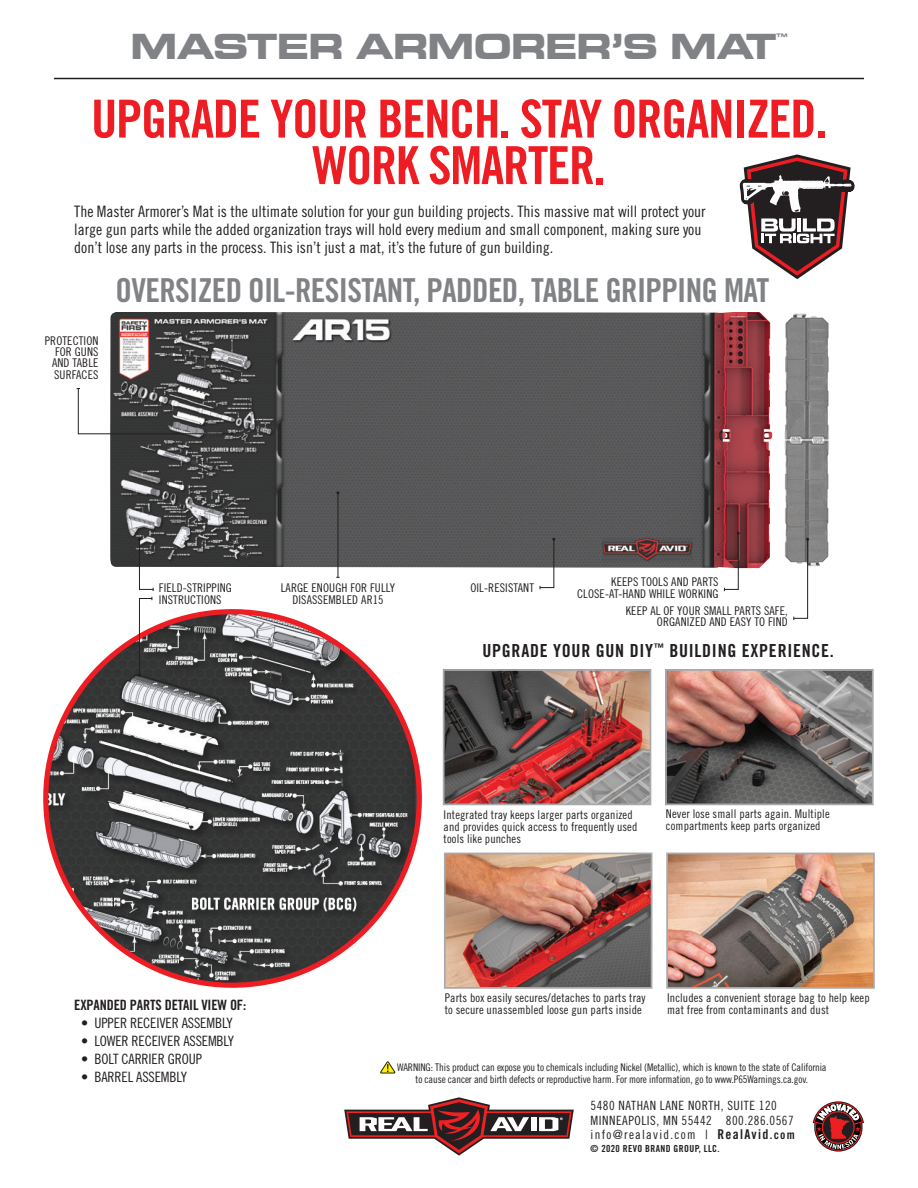
<style>
.page{position:relative;width:918px;height:1188px;background:#fff}
.page>*{position:absolute;margin:0;border:0;box-sizing:border-box;transform-origin:0 0}
.t1{font:52.5px/46.5px "Trade Gothic LT Std Bd Cn 20";letter-spacing:-.025em;color:#ee1d23;text-align:center}
.t2{font:700 36px "Eddmond";letter-spacing:-.02em;color:#808285}
.t3{font:33px "Trade Gothic LT Std Bd Cn 20";letter-spacing:-.02em;color:#808285}
.t4{font:18px "Trade Gothic LT Std Bd Cn 20";letter-spacing:.04em;color:#231f20}
.t5{font:15.75px/18px "Trade Gothic LT Std Cn 18";color:#231f20}
.t6{font:14.25px "Trade Gothic LT Std Cn 18";letter-spacing:-.01em;color:#231f20}
.t7{font:14.25px "Trade Gothic LT Std Bd Cn 20";letter-spacing:-.01em;color:#231f20}
.t8{font:12.75px/14.5px "Trade Gothic LT Std Cn 18";letter-spacing:.04em;color:#231f20}
.t9{font:12px/11.2px "Trade Gothic LT Std Cn 18";letter-spacing:.01em;color:#231f20}
.t10{font:10.5px/11.2px "Trade Gothic LT Std Cn 18";letter-spacing:-.01em;color:#231f20;text-align:center}
.t11{font:700 10.5px "Eddmond";color:#808285}
.t12{font:9.75px "Trade Gothic LT Std Bd Cn 20";letter-spacing:.04em;color:#231f20}
.s1{font-family:"Trade Gothic LT Std Bd Cn 20";font-size:13.5px}
.s2{font-family:"Trade Gothic LT Std Bd Cn 20";font-size:12px}
</style>
<div class="page">
<img style="left:110px;top:312px;width:719px;height:256px">
<hr style="left:54px;top:78px;width:810px;height:1px;background:#231f20">
<svg style="left:739px;top:154px;width:116px;height:125px"></svg>
<svg style="left:43px;top:609px;width:379px;height:379px"></svg>
<img style="left:446px;top:672px;width:202px;height:130px">
<div style="left:443px;top:669px;width:208px;height:136px;border:2px solid #a8a9ad"></div>
<img style="left:668px;top:672px;width:203px;height:130px">
<div style="left:665px;top:669px;width:209px;height:136px;border:2px solid #a8a9ad"></div>
<img style="left:669px;top:856px;width:203px;height:130px">
<div style="left:666px;top:853px;width:209px;height:136px;border:2px solid #a8a9ad"></div>
<img style="left:447px;top:856px;width:202px;height:130px">
<div style="left:444px;top:853px;width:208px;height:136px;border:2px solid #a8a9ad"></div>
<svg style="left:344px;top:1097px;width:230px;height:59px"></svg>
<svg style="left:813px;top:1101px;width:51px;height:51px"></svg>
<svg style="left:380px;top:1061px;width:16px;height:13px"></svg>
<svg style="left:138px;top:538px;width:16px;height:53px"></svg>
<svg style="left:724px;top:532px;width:16px;height:59px"></svg>
<svg style="left:793px;top:538px;width:16px;height:82px"></svg>
<svg style="left:77px;top:388px;width:156px;height:47px"></svg>
<svg style="left:539px;top:538px;width:16px;height:51px"></svg>
<hr style="left:338px;top:493px;width:1px;height:84px;background:#231f20">
<svg style="left:138px;top:597px;width:15px;height:80px"></svg>
<h2 class="t2" style="left:130px;top:22px;width:648px">MASTER ARMORER’S MAT</h2>
<p class="t11" style="left:776px;top:31px;width:13px">™</p>
<h1 class="t1" style="left:91px;top:95px;width:737px">UPGRADE YOUR BENCH. STAY ORGANIZED.<br>WORK SMARTER.</h1>
<p class="t5" style="left:74px;top:203px;width:633px">The Master Armorer’s Mat is the ultimate solution for your gun building projects. This massive mat will protect your large gun parts while the added organization trays will hold every medium and small component, making sure you don’t lose any parts in the process. This isn’t just a mat, it’s the future of gun building.</p>
<p class="t9" style="left:52px;top:335px;width:48px;text-align:justify;text-indent:-7px">PROTECTION FOR GUNS AND TABLE SURFACES</p>
<h3 class="t3" style="left:116px;top:270px;width:655px">OVERSIZED OIL-RESISTANT, PADDED, TABLE GRIPPING MAT</h3>
<p class="t9" style="left:159px;top:582px;width:74px">FIELD-STRIPPING<br>INSTRUCTIONS</p>
<p class="t9" style="left:577px;top:576px;width:143px;text-align:right">KEEPS TOOLS AND PARTS<br>CLOSE-AT-HAND WHILE WORKING</p>
<p class="t9" style="left:626px;top:605px;width:163px;text-align:right">KEEP AL OF YOUR SMALL PARTS SAFE,<br>ORGANIZED AND EASY TO FIND</p>
<p class="t9" style="left:281px;top:582px;width:116px">LARGE ENOUGH FOR FULLY</p>
<p class="t9" style="left:470px;top:582px;width:65px">OIL-RESISTANT</p>
<p class="t9" style="left:292px;top:593px;width:93px">DISASSEMBLED AR15</p>
<h3 class="t4" style="left:482px;top:640px;width:353px">UPGRADE YOUR GUN DIY<sup>™</sup> BUILDING EXPERIENCE.</h3>
<p class="t9" style="left:444px;top:808px;width:195px;line-height:12px">Integrated tray keeps larger parts organized and provides quick access to frequently used tools like punches</p>
<p class="t9" style="left:666px;top:808px;width:165px;line-height:12px">Never lose small parts again. Multiple compartments keep parts organized</p>
<p class="t7" style="left:74px;top:996px;width:174px">EXPANDED PARTS DETAIL VIEW OF:</p>
<p class="t6" style="left:81px;top:1014px;width:153px">• UPPER RECEIVER ASSEMBLY</p>
<p class="t6" style="left:81px;top:1032px;width:155px">• LOWER RECEIVER ASSEMBLY</p>
<p class="t6" style="left:81px;top:1050px;width:123px">• BOLT CARRIER GROUP</p>
<p class="t6" style="left:81px;top:1068px;width:108px">• BARREL ASSEMBLY</p>
<p class="t9" style="left:445px;top:991px;width:202px;line-height:12px">Parts box easily secures/detaches to parts tray to secure unassembled loose gun parts inside</p>
<p class="t9" style="left:667px;top:991px;width:204px;line-height:12px">Includes a convenient storage bag to help keep mat free from contaminants and dust</p>
<p class="t10" style="left:397px;top:1062px;width:431px">WARNING: This product can expose you to chemicals including Nickel (Metallic), which is known to the state of California to cause cancer and birth defects or reproductive harm. For more information, go to www.P65Warnings.ca.gov.</p>
<p class="t8" style="left:591px;top:1098px;width:206px">5480 NATHAN LANE NORTH, SUITE 120<br>MINNEAPOLIS, MN 55442 800.286.0567 info@realavid.com | <span class="s1">RealAvid</span><span class="s2">.com</span></p>
<p class="t12" style="left:591px;top:1143px;width:131px">© 2020 REVO BRAND GROUP, LLC.</p>
</div>
